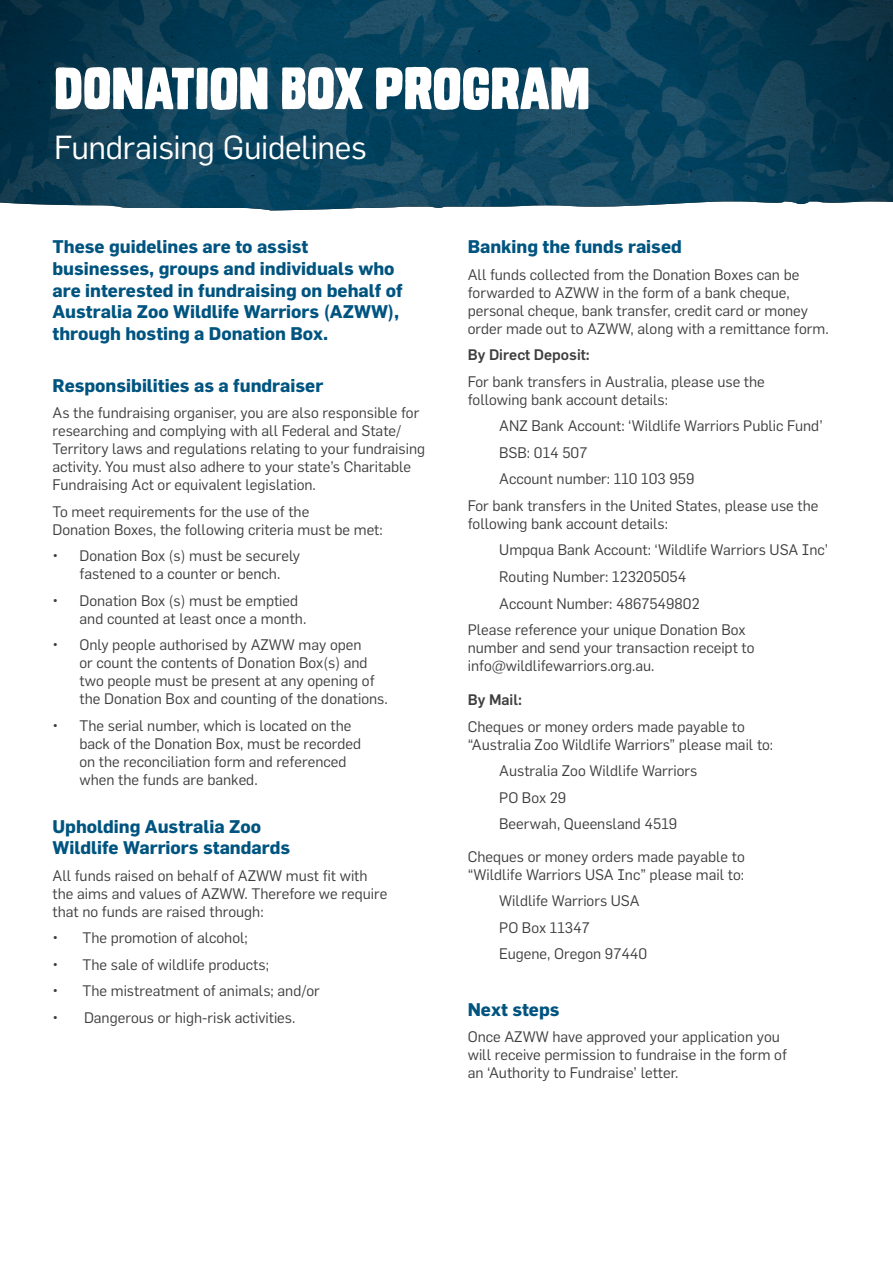
<style>
.page{position:relative;width:893px;height:1263px;background:#fff}
.page>*{position:absolute;margin:0;border:0;box-sizing:border-box;transform-origin:0 0}
.t1{font:56.7px "Monstro Solid";color:#fff}
.t2{font:32.7px "Flama";letter-spacing:-.01em;color:#fff}
.t3{font:700 18px/21.6px "Flama";color:#005480}
.t4{font:15px/18px "Flama";color:#3e3e3f}
.t5{font:500 15px "Flama";color:#3e3e3f}
</style>
<div class="page">
<img style="left:0;top:0;width:893px;height:210px">
<p class="t1" style="left:54px;top:58px;width:537px">DONATION BOX PROGRAM</p>
<p class="t2" style="left:54px;top:128px;width:314px">Fundraising Guidelines</p>
<p class="t3" style="left:52px;top:236px;width:352px">These guidelines are to assist businesses, groups and individuals who are interested in fundraising on behalf of Australia Zoo Wildlife Warriors (AZWW), through hosting a Donation Box.</p>
<p class="t3" style="left:52px;top:374px;width:272px">Responsibilities as a fundraiser</p>
<p class="t4" style="left:52px;top:404px;width:374px">As the fundraising organiser, you are also responsible for researching and complying with all Federal and State/ Territory laws and regulations relating to your fundraising activity. You must also adhere to your state’s Charitable Fundraising Act or equivalent legislation.</p>
<p class="t4" style="left:52px;top:502px;width:332px">To meet requirements for the use of the<br>Donation Boxes, the following criteria must be met:</p>
<p class="t4" style="left:52px;top:547px;width:249px;text-align:center">• Donation Box (s) must be securely fastened to a counter or bench.</p>
<p class="t4" style="left:80px;top:591px;width:228px;text-indent:-27px">• Donation Box (s) must be emptied and counted at least once a month.</p>
<p class="t4" style="left:80px;top:636px;width:310px;text-indent:-27px">• Only people authorised by AZWW may open<br>or count the contents of Donation Box(s) and two people must be present at any opening of the Donation Box and counting of the donations.</p>
<p class="t4" style="left:80px;top:716px;width:283px;text-indent:-27px">• The serial number, which is located on the back of the Donation Box, must be recorded on the reconciliation form and referenced when the funds are banked.</p>
<p class="t3" style="left:52px;top:815px;width:239px">Upholding Australia Zoo<br>Wildlife Warriors standards</p>
<p class="t4" style="left:52px;top:866px;width:336px">All funds raised on behalf of AZWW must fit with the aims and values of AZWW. Therefore we require that no funds are raised through:</p>
<p class="t4" style="left:52px;top:929px;width:197px">• The promotion of alcohol;</p>
<p class="t4" style="left:52px;top:955px;width:218px">• The sale of wildlife products;</p>
<p class="t4" style="left:52px;top:982px;width:269px">• The mistreatment of animals; and/or</p>
<p class="t4" style="left:52px;top:1008px;width:244px">• Dangerous or high-risk activities.</p>
<p class="t3" style="left:468px;top:236px;width:216px">Banking the funds raised</p>
<p class="t4" style="left:468px;top:265px;width:362px">All funds collected from the Donation Boxes can be forwarded to AZWW in the form of a bank cheque, personal cheque, bank transfer, credit card or money order made out to AZWW, along with a remittance form.</p>
<p class="t5" style="left:468px;top:346px;width:123px">By Direct Deposit:</p>
<p class="t4" style="left:468px;top:372px;width:299px">For bank transfers in Australia, please use the following bank account details:</p>
<p class="t4" style="left:499px;top:417px;width:325px">ANZ Bank Account: ‘Wildlife Warriors Public Fund’</p>
<p class="t4" style="left:499px;top:443px;width:90px">BSB: 014 507</p>
<p class="t4" style="left:499px;top:470px;width:197px">Account number: 110 103 959</p>
<p class="t4" style="left:468px;top:496px;width:352px">For bank transfers in the United States, please use the following bank account details:</p>
<p class="t4" style="left:499px;top:541px;width:331px">Umpqua Bank Account: ‘Wildlife Warriors USA Inc’</p>
<p class="t4" style="left:499px;top:567px;width:189px">Routing Number: 123205054</p>
<p class="t4" style="left:499px;top:594px;width:202px">Account Number: 4867549802</p>
<p class="t4" style="left:468px;top:620px;width:288px">Please reference your unique Donation Box number and send your transaction receipt to info@wildlifewarriors.org.au.</p>
<p class="t5" style="left:468px;top:691px;width:56px">By Mail:</p>
<p class="t4" style="left:468px;top:717px;width:307px">Cheques or money orders made payable to “Australia Zoo Wildlife Warriors” please mail to:</p>
<p class="t4" style="left:499px;top:761px;width:200px">Australia Zoo Wildlife Warriors</p>
<p class="t4" style="left:499px;top:788px;width:69px">PO Box 29</p>
<p class="t4" style="left:499px;top:814px;width:180px">Beerwah, Queensland 4519</p>
<p class="t4" style="left:468px;top:847px;width:278px">Cheques or money orders made payable to “Wildlife Warriors USA Inc” please mail to:</p>
<p class="t4" style="left:499px;top:891px;width:142px">Wildlife Warriors USA</p>
<p class="t4" style="left:499px;top:918px;width:92px">PO Box 11347</p>
<p class="t4" style="left:499px;top:945px;width:150px">Eugene, Oregon 97440</p>
<p class="t3" style="left:468px;top:998px;width:93px">Next steps</p>
<p class="t4" style="left:468px;top:1028px;width:321px">Once AZWW have approved your application you will receive permission to fundraise in the form of an ‘Authority to Fundraise’ letter.</p>
</div>
